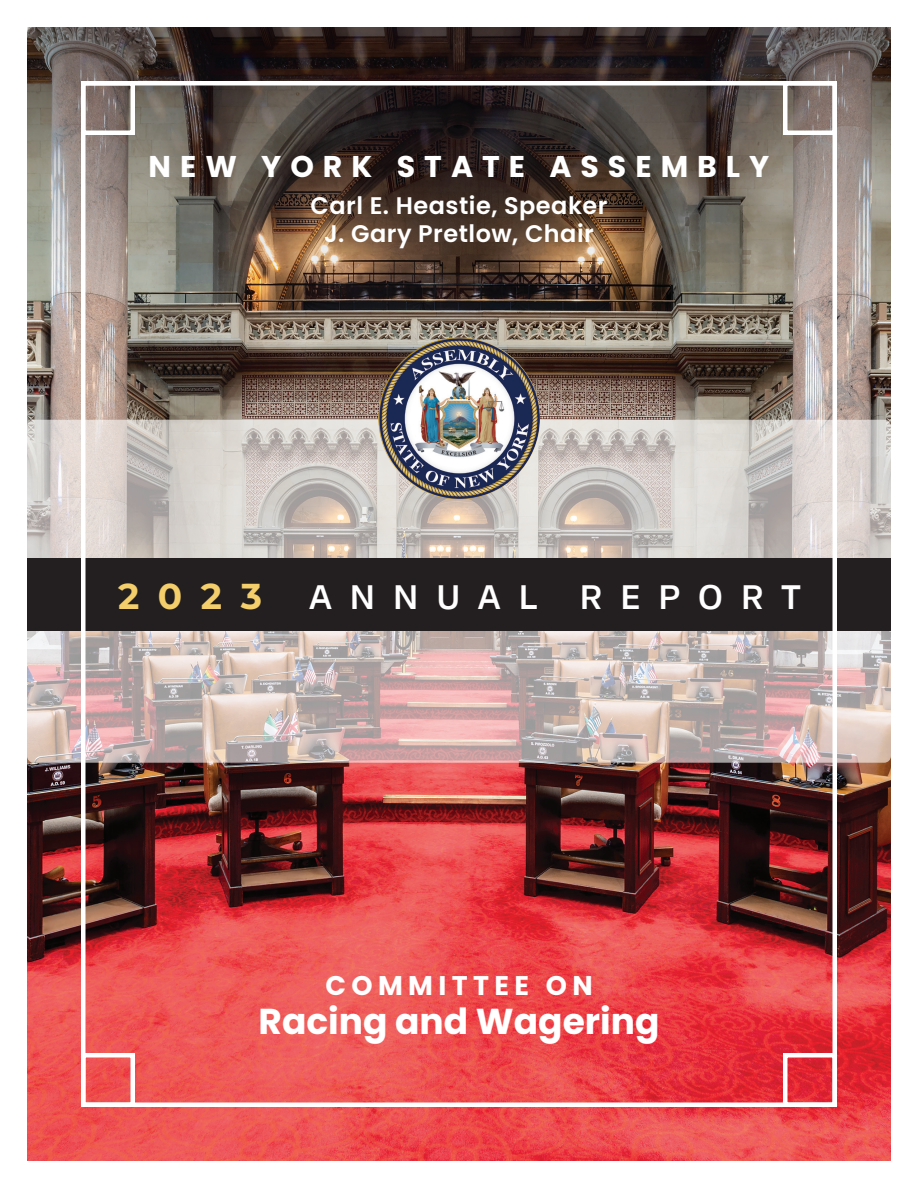
<style>
.page{position:relative;width:918px;height:1188px;background:#fff}
.page>*{position:absolute;margin:0;border:0;box-sizing:border-box;transform-origin:0 0}
.t1{font:700 36px "Poppins";color:#fff}
.t2{font:36px "Massilia";letter-spacing:.5em;color:#fff}
.t3{font:700 36px "Montserrat Alternates";color:#f3ce6a}
.t4{font:700 30px "Poppins";letter-spacing:.3em;color:#fff}
.t5{font:700 27px "Poppins";letter-spacing:.2em;color:#fff}
.t6{font:600 24px/28.5px "Poppins";letter-spacing:.02em;color:#fff;text-align:center}
</style>
<div class="page">
<img style="left:27px;top:27px;width:864px;height:1134px">
<svg style="left:27px;top:27px;width:864px;height:277px;background:#5e5249"></svg>
<svg style="left:27px;top:420px;width:864px;height:343px;background:#cfc1bd"></svg>
<div style="left:27px;top:558px;width:864px;height:73px;background:#231f20"></div>
<div style="left:81px;top:81px;width:756px;height:1026px;border:4px solid #fff"></div>
<img style="left:378px;top:337px;width:162px;height:162px;border-radius:81px">
<div style="left:81px;top:81px;width:54px;height:54px;border:4px solid #fff"></div>
<div style="left:783px;top:81px;width:54px;height:54px;border:4px solid #fff"></div>
<div style="left:783px;top:1053px;width:54px;height:54px;border:4px solid #fff"></div>
<div style="left:81px;top:1053px;width:54px;height:54px;border:4px solid #fff"></div>
<p class="t4" style="left:149px;top:149px;width:622px">NEW YORK STATE ASSEMBLY</p>
<p class="t6" style="left:311px;top:191px;width:299px">Carl E. Heastie, Speaker<br>J. Gary Pretlow, Chair</p>
<h1 class="t3" style="left:118px;top:570px;width:146px">2023</h1>
<h1 class="t2" style="left:309px;top:572px;width:493px">ANNUAL REPORT</h1>
<p class="t5" style="left:326px;top:970px;width:269px">COMMITTEE ON</p>
<h1 class="t1" style="left:259px;top:1001px;width:403px">Racing and Wagering</h1>
</div>
